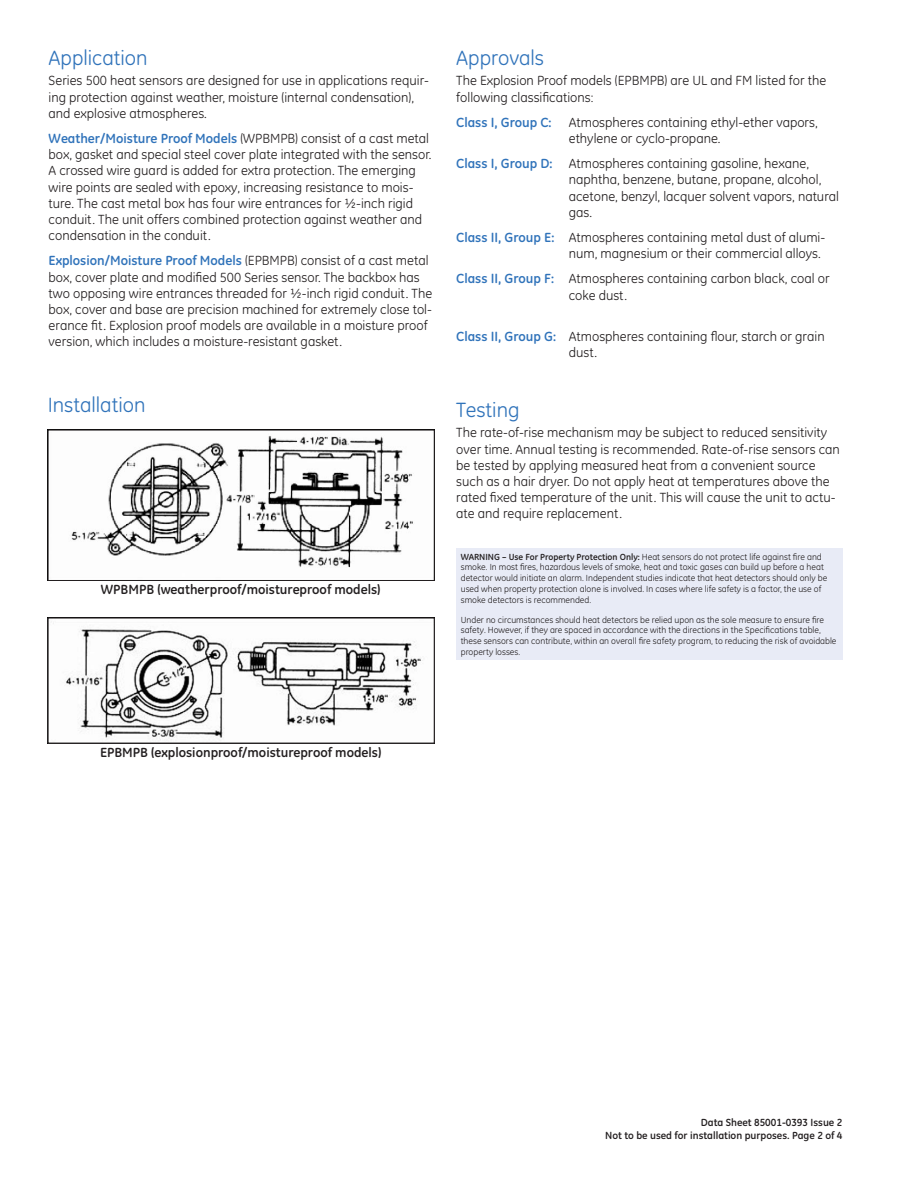
<style>
.page{position:relative;width:918px;height:1188px;background:#fff}
.page>*{position:absolute;margin:0;border:0;box-sizing:border-box;transform-origin:0 0}
.HEAD{font:21px "GE Inspira";color:#3073ba}
.BODY{font:13.5px/16.2px "GE Inspira";color:#231f20}
.BODY-2{font:700 13.5px "GE Inspira";color:#231f20}
.BODY-3{font:700 13.5px "GE Inspira";color:#3073ba}
.t1{font:700 10.5px "GE Inspira";color:#231f20}
.BODY-4{font:9px/10.8px "GE Inspira";color:#231f20}
.s1{font-weight:700;color:#3073ba}
.s2{font-weight:700}
</style>
<div class="page">
<img style="left:71px;top:436px;width:342px;height:132px">
<div style="left:48px;top:430px;width:387px;height:151px;border:1px solid #231f20"></div>
<img style="left:51px;top:621px;width:372px;height:120px">
<div style="left:456px;top:548px;width:386px;height:112px;background:#e8ebf6"></div>
<p class="HEAD" style="left:49px;top:46px;width:101px">Application</p>
<p class="BODY" style="left:49px;top:73px;width:382px">Series 500 heat sensors are designed for use in applications requir&shy;ing protection against weather, moisture (internal condensation), and explosive atmospheres.</p>
<p class="BODY" style="left:49px;top:130px;width:384px"><span class="s1">Weather/Moisture Proof Models</span> (WPBMPB) consist of a cast metal box, gasket and special steel cover plate integrated with the sensor.<br>A crossed wire guard is added for extra protection. The emerging wire points are sealed with epoxy, increasing resistance to mois&shy;ture. The cast metal box has four wire entrances for ½-inch rigid conduit. The unit offers combined protection against weather and condensation in the conduit.</p>
<p class="BODY" style="left:49px;top:253px;width:385px"><span class="s1">Explosion/Moisture Proof Models</span> (EPBMPB) consist of a cast metal box, cover plate and modified 500 Series sensor. The backbox has two opposing wire entrances threaded for ½-inch rigid conduit. The box, cover and base are precision machined for extremely close tol&shy;erance fit. Explosion proof models are available in a moisture proof version, which includes a moisture-resistant gasket.</p>
<p class="HEAD" style="left:48px;top:393px;width:99px">Installation</p>
<p class="BODY-2" style="left:101px;top:581px;width:281px">WPBMPB (weatherproof/moistureproof models)</p>
<p class="HEAD" style="left:456px;top:46px;width:89px">Approvals</p>
<p class="BODY" style="left:456px;top:73px;width:372px">The Explosion Proof models (EPBMPB) are UL and FM listed for the following classifications:</p>
<p class="BODY-3" style="left:456px;top:114px;width:97px">Class I, Group C:</p>
<p class="BODY" style="left:569px;top:114px;width:251px">Atmospheres containing ethyl-ether vapors, ethylene or cyclo-propane.</p>
<p class="BODY" style="left:569px;top:156px;width:272px;text-indent:-112px"><span class="s1">Class I, Group D:</span> Atmospheres containing gasoline, hexane, naphtha, benzene, butane, propane, alcohol, acetone, benzyl, lacquer solvent vapors, natural gas.</p>
<p class="BODY" style="left:569px;top:229px;width:258px;text-indent:-112px"><span class="s1">Class II, Group E:</span> Atmospheres containing metal dust of alumi&shy;num, magnesium or their commercial alloys.</p>
<p class="BODY" style="left:569px;top:271px;width:262px;text-indent:-112px"><span class="s1">Class II, Group F:</span> Atmospheres containing carbon black, coal or coke dust.</p>
<p class="BODY" style="left:569px;top:328px;width:257px;text-indent:-112px"><span class="s1">Class II, Group G:</span> Atmospheres containing flour, starch or grain dust.</p>
<p class="HEAD" style="left:456px;top:398px;width:65px">Testing</p>
<p class="BODY" style="left:456px;top:425px;width:385px">The rate-of-rise mechanism may be subject to reduced sensitivity over time. Annual testing is recommended. Rate-of-rise sensors can be tested by applying measured heat from a convenient source such as a hair dryer. Do not apply heat at temperatures above the rated fixed temperature of the unit. This will cause the unit to actu&shy;ate and require replacement.</p>
<p class="BODY-4" style="left:461px;top:551px;width:368px"><span class="s2">WARNING – Use For Property Protection Only:</span> Heat sensors do not protect life against fire and smoke. In most fires, hazardous levels of smoke, heat and toxic gases can build up before a heat detector would initiate an alarm. Independent studies indicate that heat detectors should only be used when property protection alone is involved. In cases where life safety is a factor, the use of smoke detectors is recommended.</p>
<p class="BODY-4" style="left:461px;top:614px;width:377px">Under no circumstances should heat detectors be relied upon as the sole measure to ensure fire safety. However, if they are spaced in accordance with the directions in the Specifications table, these sensors can contribute, within an overall fire safety program, to reducing the risk of avoidable property losses.</p>
<p class="BODY-2" style="left:100px;top:744px;width:283px">EPBMPB (explosionproof/moistureproof models)</p>
<p class="t1" style="left:701px;top:1116px;width:143px">Data Sheet 85001-0393 Issue 2</p>
<p class="t1" style="left:605px;top:1128px;width:239px">Not to be used for installation purposes. Page of 4</p>
</div>
